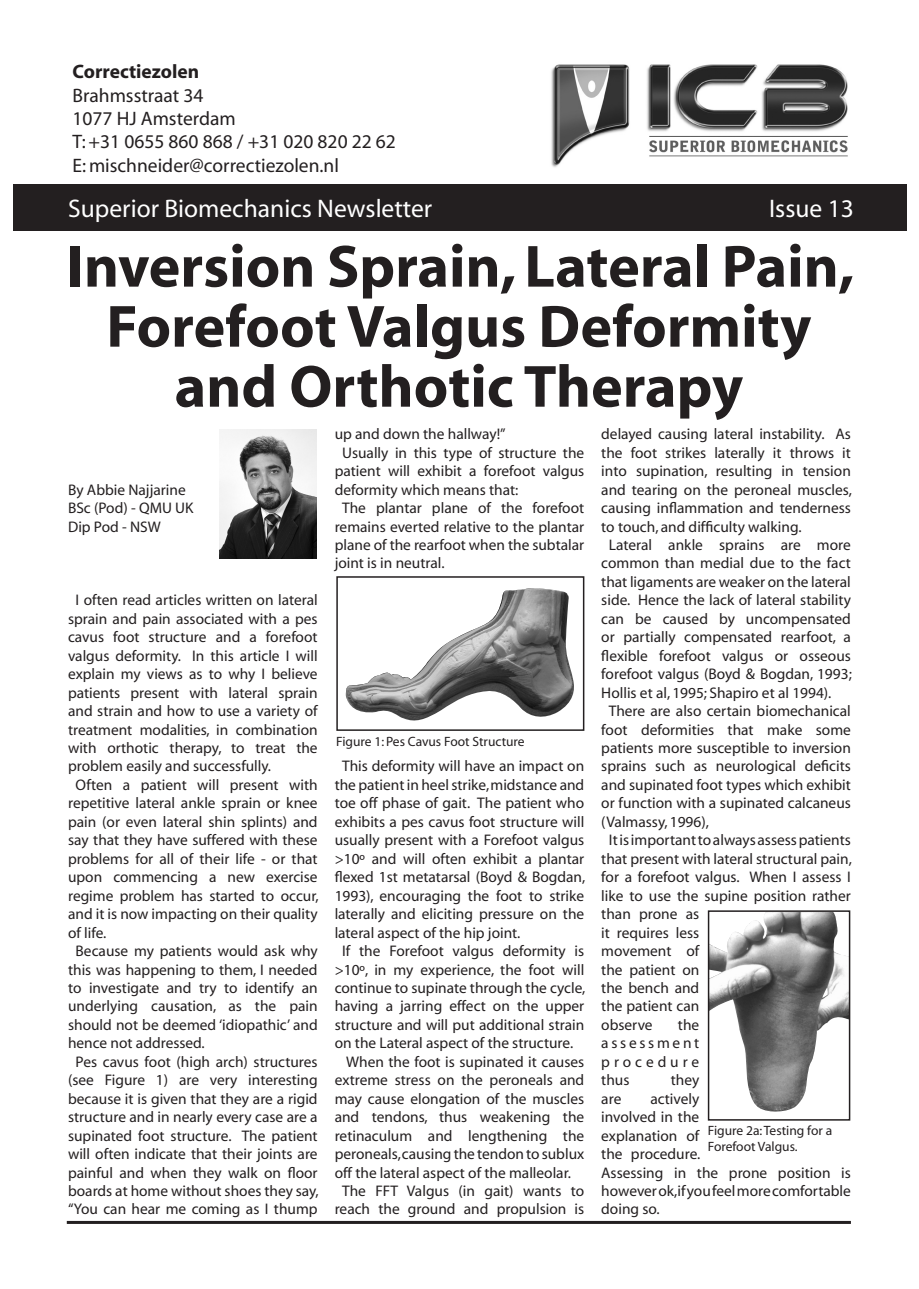
<style>
.page{position:relative;width:919px;height:1289px;background:#fff}
.page>*{position:absolute;margin:0;border:0;box-sizing:border-box;transform-origin:0 0}
.t1{font:700 60px/60px "Myriad";color:#231f20;text-align:center}
.t2{font:25.5px "Myriad";color:#fff}
.t3{font:19.5px "Myriad";color:#231f20}
.t4{font:700 19.5px "Myriad";color:#231f20}
.t5{font:15.3px/18.5px "Myriad";color:#231f20;text-align:justify}
.t6{font:13.5px/16.2px "Myriad";color:#231f20}
</style>
<div class="page">
<img style="left:219px;top:429px;width:98px;height:129px">
<hr style="left:67px;top:1220px;width:783px;height:3px;background:#231f20">
<img style="left:345px;top:588px;width:229px;height:133px">
<div style="left:336px;top:576px;width:248px;height:155px;border:2px solid #231f20"></div>
<img style="left:710px;top:913px;width:137px;height:199px">
<div style="left:707px;top:910px;width:143px;height:210px;border:2px solid #231f20"></div>
<div style="left:13px;top:184px;width:893px;height:46px;background:#231f20"></div>
<img style="left:551px;top:64px;width:297px;height:103px">
<p class="t4" style="left:73px;top:62px;width:128px">Correctiezolen</p>
<p class="t3" style="left:73px;top:85px;width:132px">Brahmsstraat 34</p>
<p class="t3" style="left:73px;top:109px;width:165px">1077 HJ Amsterdam</p>
<p class="t3" style="left:73px;top:132px;width:325px">T: +31 0655 860 868 / +31 020 820 22 62</p>
<p class="t3" style="left:73px;top:156px;width:268px">E: mischneider@correctiezolen.nl</p>
<p class="t2" style="left:68px;top:196px;width:365px">Superior Biomechanics Newsletter</p>
<p class="t2" style="left:769px;top:196px;width:86px">Issue 13</p>
<p class="t1" style="left:67px;top:238px;width:789px">Inversion Sprain, Lateral Pain,<br>Forefoot Valgus Deformity and Orthotic Therapy</p>
<p class="t5" style="left:68px;top:481px;width:119px">By Abbie Najjarine</p>
<p class="t5" style="left:68px;top:499px;width:127px">BSc (Pod) - QMU UK</p>
<p class="t5" style="left:68px;top:518px;width:94px">Dip Pod - NSW</p>
<p class="t5" style="left:68px;top:591px;width:251px;text-indent:8px">I often read articles written on lateral sprain and pain associated with a pes cavus foot structure and a forefoot valgus deformity. In this article I will explain my views as to why I believe patients present with lateral sprain and strain and how to use a variety of treatment modalities, in combination with orthotic therapy, to treat the problem easily and successfully.</p>
<p class="t5" style="left:68px;top:776px;width:252px;text-indent:8px">Often a patient will present with repetitive lateral ankle sprain or knee pain (or even lateral shin splints) and say that they have suffered with these problems for all of their life - or that upon commencing a new exercise regime problem has started to occur, and it is now impacting on their quality of life.</p>
<p class="t5" style="left:68px;top:942px;width:251px;text-indent:8px">Because my patients would ask why this was happening to them, I needed to investigate and try to identify an underlying causation, as the pain should not be deemed ‘idiopathic’ and hence not addressed.</p>
<p class="t5" style="left:68px;top:1053px;width:252px;text-align:center">Pes cavus foot (high arch) structures (see Figure 1) are very interesting because it is given that they are a rigid structure and in nearly every case are a supinated foot structure. The patient will often indicate that their joints are painful and when they walk on floor boards at home without shoes they say, “You can hear me coming as I thump</p>
<p class="t5" style="left:334px;top:425px;width:172px">up and down the hallway!”</p>
<p class="t5" style="left:334px;top:444px;width:251px;text-indent:8px">Usually in this type of structure the patient will exhibit a forefoot valgus deformity which means that:</p>
<p class="t5" style="left:334px;top:499px;width:251px;text-indent:8px">The plantar plane of the forefoot remains everted relative to the plantar plane of the rearfoot when the subtalar joint is in neutral.</p>
<p class="t6" style="left:336px;top:734px;width:190px">Figure 1: Pes Cavus Foot Structure</p>
<p class="t5" style="left:334px;top:757px;width:252px;text-indent:8px">This deformity will have an impact on the patient in heel strike, midstance and toe off phase of gait. The patient who exhibits a pes cavus foot structure will usually present with a Forefoot valgus &gt;10º and will often exhibit a plantar flexed 1st metatarsal (Boyd &amp; Bogdan, 1993), encouraging the foot to strike laterally and eliciting pressure on the lateral aspect of the hip joint.</p>
<p class="t5" style="left:334px;top:942px;width:252px;text-indent:8px">If the Forefoot valgus deformity is &gt;10º, in my experience, the foot will continue to supinate through the cycle, having a jarring effect on the upper structure and will put additional strain on the Lateral aspect of the structure.</p>
<p class="t5" style="left:334px;top:1053px;width:251px;text-indent:12px">When the foot is supinated it causes extreme stress on the peroneals and may cause elongation of the muscles and tendons, thus weakening the retinaculum and lengthening the peroneals, causing the tendon to sublux off the lateral aspect of the malleolar.</p>
<p class="t5" style="left:334px;top:1182px;width:251px;text-align:center">The FFT Valgus (in gait) wants to reach the ground and propulsion is</p>
<p class="t5" style="left:601px;top:425px;width:252px">delayed causing lateral instability. As the foot strikes laterally it throws it into supination, resulting in tension and tearing on the peroneal muscles, causing inflammation and tenderness to touch, and difficulty walking.</p>
<p class="t5" style="left:601px;top:536px;width:252px;text-indent:8px">Lateral ankle sprains are more common than medial due to the fact that ligaments are weaker on the lateral side. Hence the lack of lateral stability can be caused by uncompensated or partially compensated rearfoot, a flexible forefoot valgus or osseous forefoot valgus (Boyd &amp; Bogdan, 1993; Hollis et al, 1995; Shapiro et al 1994).</p>
<p class="t5" style="left:601px;top:702px;width:251px;text-indent:8px">There are also certain biomechanical foot deformities that make some patients more susceptible to inversion sprains such as neurological deficits and supinated foot types which exhibit or function with a supinated calcaneus (Valmassy, 1996),</p>
<p class="t5" style="left:601px;top:831px;width:252px;text-align:left;text-indent:8px">It is important to always assess patients that present with lateral structural pain, for a forefoot valgus. When I assess I like to use the supine position rather than prone as<br>it requires less<br>movement of<br>the patient on<br>the bench and<br>the patient can<br>observe</p>
<p class="t5" style="left:601px;top:1016px;width:99px;text-indent:77px">the assessment procedure thus</p>
<p class="t5" style="left:670px;top:1071px;width:30px">they</p>
<p class="t5" style="left:601px;top:1090px;width:251px;text-align:left;text-indent:49px">actively<br>involved in the<br>explanation of<br>the procedure.<br>Assessing in the prone position is however ok, if you feel more comfortable doing so.</p>
<p class="t5" style="left:601px;top:1090px;width:22px">are</p>
<p class="t6" style="left:707px;top:1122px;width:126px">Figure 2a: Testing for a<br>Forefoot Valgus.</p>
</div>
